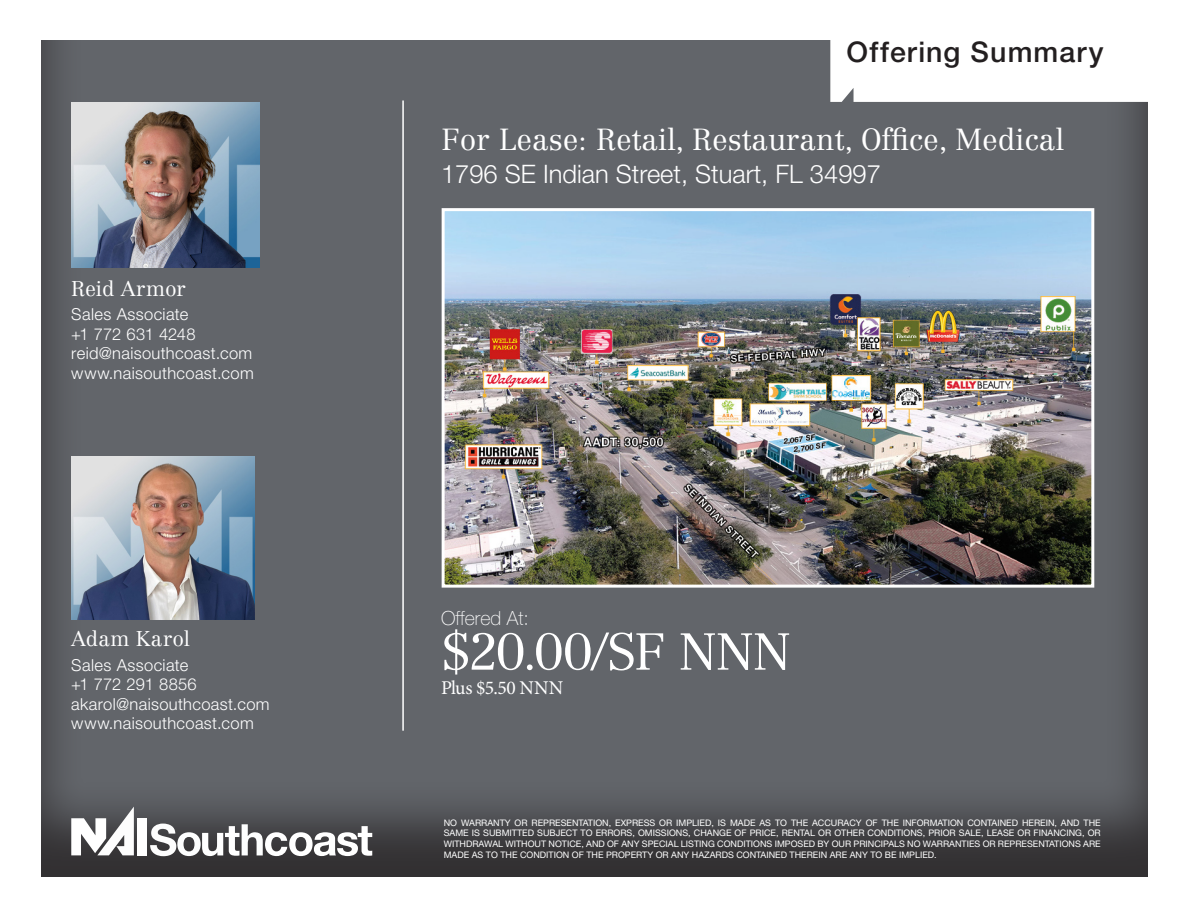
<style>
.page{position:relative;width:1188px;height:918px;background:#fff}
.page>*{position:absolute;margin:0;border:0;box-sizing:border-box;transform-origin:0 0}
.t1{font:300 51px "Centennial LT Std";letter-spacing:-.025em;color:#fff}
.t2{font:300 30px "Centennial LT Std";color:#fff}
.t3{font:500 28.5px "Helvetica Neue LT Std";letter-spacing:.04em;color:#231f20}
.t4{font:300 25.5px "Helvetica Neue LT Std";color:#fff}
.t5{font:300 21px "Centennial LT Std";color:#fff}
.t6{font:19.5px "Minion Pro";letter-spacing:-.015em;color:#fff}
.t7{font:100 19.5px "Helvetica Neue LT Std";color:#fff}
.t8{font:300 16.5px "Helvetica Neue LT Std";letter-spacing:.02em;color:#fff}
.t9{font:300 16.5px "Helvetica Neue LT Std";letter-spacing:-.01em;color:#fff}
.t10{font:9px/10.9px "Helvetica Neue LT Std";color:#fff;text-align:justify}
</style>
<div class="page">
<div style="left:35px;top:33px;width:1114px;height:846px;background:#231f20;opacity:.75"></div>
<svg style="left:830px;top:33px;width:319px;height:69px"></svg>
<hr style="left:402px;top:100px;width:2px;height:631px;background:#fff">
<img style="left:446px;top:212px;width:644px;height:372px">
<div style="left:442px;top:208px;width:652px;height:380px;border:3px solid #fff"></div>
<div style="left:137px;top:818px;width:10px;height:37px;background:#fff"></div>
<svg style="left:71px;top:807px;width:63px;height:48px"></svg>
<svg style="left:150px;top:824px;width:222px;height:32px"></svg>
<img style="left:71px;top:103px;width:189px;height:164px">
<img style="left:71px;top:456px;width:184px;height:163px">
<p class="t5" style="left:71px;top:276px;width:116px">Reid Armor</p>
<p class="t8" style="left:71px;top:304px;width:118px">Sales Associate</p>
<p class="t9" style="left:71px;top:324px;width:126px">+1 772 631 4248</p>
<p class="t8" style="left:71px;top:343px;width:183px">reid@naisouthcoast.com</p>
<p class="t8" style="left:71px;top:363px;width:184px">www.naisouthcoast.com</p>
<p class="t5" style="left:71px;top:626px;width:120px">Adam Karol</p>
<p class="t8" style="left:71px;top:655px;width:118px">Sales Associate</p>
<p class="t8" style="left:71px;top:674px;width:127px">+1 772 291 8856</p>
<p class="t8" style="left:71px;top:694px;width:200px">akarol@naisouthcoast.com</p>
<p class="t8" style="left:71px;top:713px;width:184px">www.naisouthcoast.com</p>
<p class="t3" style="left:846px;top:35px;width:259px">Offering Summary</p>
<p class="t2" style="left:441px;top:122px;width:624px">For Lease: Retail, Restaurant, Office, Medical</p>
<p class="t4" style="left:441px;top:158px;width:441px">1796 SE Indian Street, Stuart, FL 34997</p>
<p class="t7" style="left:441px;top:607px;width:89px">Offered At:</p>
<p class="t1" style="left:441px;top:621px;width:351px">$20.00/SF NNN</p>
<p class="t6" style="left:441px;top:675px;width:124px">Plus $5.50 NNN</p>
<p class="t10" style="left:444px;top:817px;width:658px">NO WARRANTY OR REPRESENTATION, EXPRESS OR IMPLIED, IS MADE AS TO THE ACCURACY OF THE INFORMATION CONTAINED HEREIN, AND THE SAME IS SUBMITTED SUBJECT TO ERRORS, OMISSIONS, CHANGE OF PRICE, RENTAL OR OTHER CONDITIONS, PRIOR SALE, LEASE OR FINANCING, OR WITHDRAWAL WITHOUT NOTICE, AND OF ANY SPECIAL LISTING CONDITIONS IMPOSED BY OUR PRINCIPALS NO WARRANTIES OR REPRESENTATIONS ARE MADE AS TO THE CONDITION OF THE PROPERTY OR ANY HAZARDS CONTAINED THEREIN ARE ANY TO BE IMPLIED.</p>
</div>
